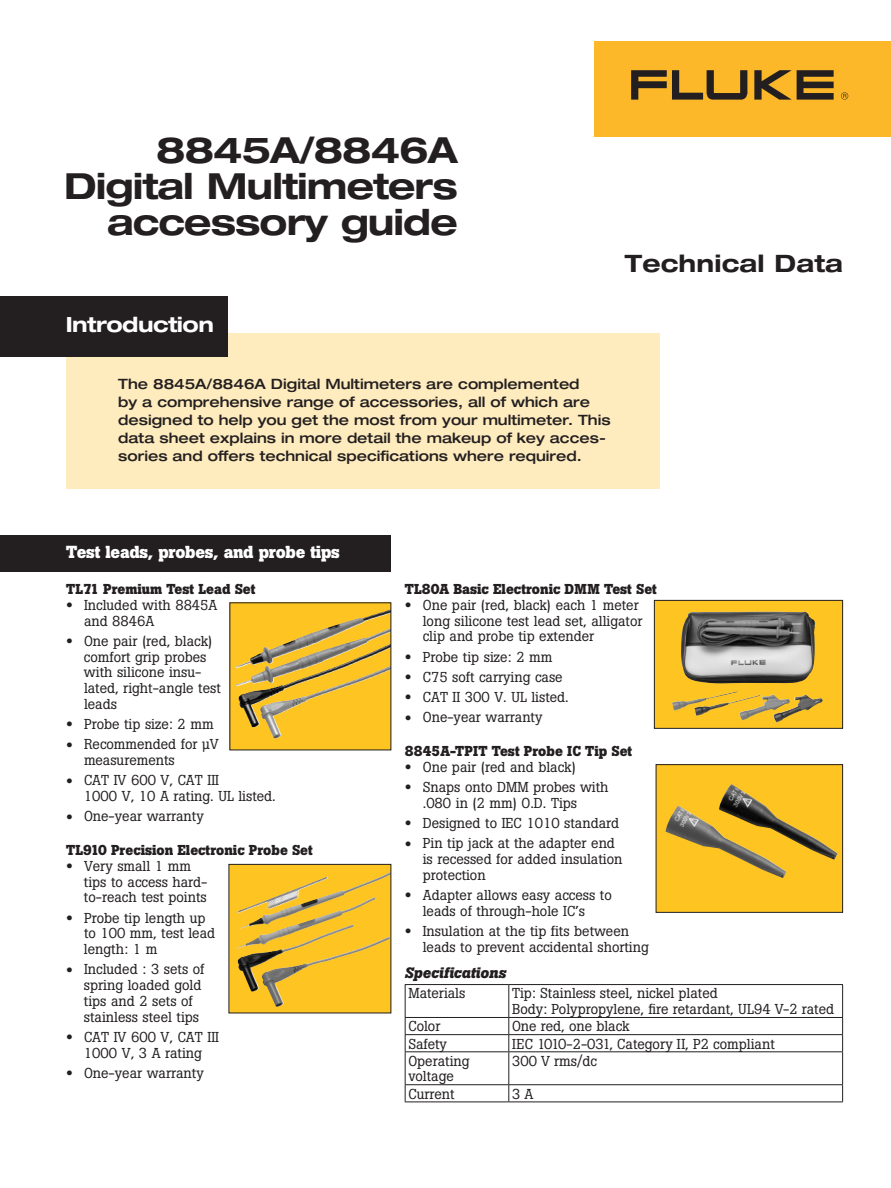
<style>
.page{position:relative;width:891px;height:1188px;background:#fff}
.page>*{position:absolute;margin:0;border:0;box-sizing:border-box;transform-origin:0 0}
.t1{font:700 expanded 36px/36px "Helvetica Neue";letter-spacing:-.025em;color:#231f20;text-align:right}
.t2{font:700 expanded 24px "Helvetica Neue";letter-spacing:.005em;color:#231f20}
.t3{font:700 expanded 21px "Helvetica Neue";letter-spacing:-.025em;color:#fff}
.t4{font:700 17.25px "Boton";letter-spacing:-.015em;color:#fff}
.t5{font:italic 700 15px "Boton";letter-spacing:-.005em;color:#231f20}
.t6{font:14.25px/15.8px "Boton";color:#231f20}
.t7{font:500 expanded 14.25px/18px "Helvetica Neue";color:#231f20}
.t8{font:700 14.25px "Boton";color:#231f20}
.s1{font-size:20.25px}
</style>
<div class="page">
<div style="left:0;top:536px;width:391px;height:36px;background:#231f20"></div>
<div style="left:594px;top:41px;width:297px;height:95px;background:#fcb828"></div>
<svg style="left:754px;top:70px;width:80px;height:30px"></svg>
<svg style="left:631px;top:70px;width:117px;height:30px"></svg>
<svg style="left:841px;top:92px;width:7px;height:8px"></svg>
<svg style="left:231px;top:866px;width:158px;height:145px;background:#e7b529"></svg>
<img style="left:236px;top:866px;width:153px;height:82px">
<div style="left:66px;top:333px;width:594px;height:155px;background:#feebbe"></div>
<div style="left:0;top:296px;width:228px;height:61px;background:#231f20"></div>
<svg style="left:232px;top:604px;width:157px;height:144px;background:#eab82c"></svg>
<img style="left:259px;top:640px;width:130px;height:99px">
<hr style="left:405px;top:984px;width:104px;height:1px;background:#231f20">
<hr style="left:405px;top:985px;width:1px;height:32px;background:#231f20">
<hr style="left:509px;top:984px;width:334px;height:1px;background:#231f20">
<hr style="left:508px;top:985px;width:1px;height:32px;background:#231f20">
<hr style="left:842px;top:985px;width:1px;height:32px;background:#231f20">
<hr style="left:405px;top:1017px;width:104px;height:1px;background:#231f20">
<hr style="left:509px;top:1017px;width:334px;height:1px;background:#231f20">
<hr style="left:405px;top:1034px;width:104px;height:1px;background:#231f20">
<svg style="left:405px;top:1018px;width:1px;height:33px"></svg>
<hr style="left:509px;top:1034px;width:334px;height:1px;background:#231f20">
<svg style="left:508px;top:1018px;width:1px;height:33px"></svg>
<svg style="left:842px;top:1018px;width:1px;height:33px"></svg>
<hr style="left:405px;top:1051px;width:104px;height:1px;background:#231f20">
<hr style="left:405px;top:1052px;width:1px;height:32px;background:#231f20">
<hr style="left:509px;top:1051px;width:334px;height:1px;background:#231f20">
<hr style="left:508px;top:1052px;width:1px;height:32px;background:#231f20">
<hr style="left:842px;top:1052px;width:1px;height:32px;background:#231f20">
<hr style="left:405px;top:1084px;width:104px;height:1px;background:#231f20">
<svg style="left:405px;top:1085px;width:1px;height:17px"></svg>
<hr style="left:509px;top:1084px;width:334px;height:1px;background:#231f20">
<svg style="left:508px;top:1085px;width:1px;height:17px"></svg>
<svg style="left:842px;top:1085px;width:1px;height:17px"></svg>
<hr style="left:405px;top:1102px;width:104px;height:1px;background:#231f20">
<hr style="left:509px;top:1102px;width:334px;height:1px;background:#231f20">
<div style="left:654px;top:600px;width:189px;height:128px;background:#fec422"></div>
<img style="left:672px;top:612px;width:143px;height:108px">
<div style="left:654px;top:600px;width:189px;height:129px;border:1px solid #231f20"></div>
<div style="left:656px;top:765px;width:187px;height:147px;background:#fec422"></div>
<img style="left:666px;top:784px;width:172px;height:94px">
<div style="left:656px;top:764px;width:187px;height:149px;border:1px solid #231f20"></div>
<h1 class="t1" style="left:64px;top:131px;width:395px">8845A/8846A<br>Digital Multimeters accessory guide</h1>
<h3 class="t3" style="left:66px;top:311px;width:150px">Introduction</h3>
<h2 class="t2" style="left:625px;top:249px;width:219px">Technical Data</h2>
<p class="t7" style="left:118px;top:375px;width:494px">The 8845A/8846A Digital Multimeters are complemented<br>by a comprehensive range of accessories, all of which are designed to help you get the most from your multimeter. This data sheet explains in more detail the makeup of key acces&shy;sories and offers technical specifications where required.</p>
<p class="t4" style="left:66px;top:542px;width:275px">Test leads, probes, and probe tips</p>
<p class="t8" style="left:66px;top:581px;width:191px">TL71 Premium Test Lead Set</p>
<p class="t6" style="left:84px;top:597px;width:135px;text-indent:-18px"><span class="s1">•</span> Included with 8845A and 8846A</p>
<p class="t6" style="left:84px;top:633px;width:138px;text-indent:-18px"><span class="s1">•</span> One pair (red, black) comfort grip probes with silicone insu&shy;lated, right-angle test leads</p>
<p class="t6" style="left:66px;top:716px;width:149px"><span class="s1">•</span> Probe tip size: 2 mm</p>
<p class="t6" style="left:84px;top:737px;width:136px;text-indent:-18px"><span class="s1">•</span> Recommended for µV measurements</p>
<p class="t6" style="left:84px;top:773px;width:193px;text-indent:-18px"><span class="s1">•</span> CAT IV 600 V, CAT III<br>1000 V, 10 A rating. UL listed.</p>
<p class="t6" style="left:66px;top:809px;width:139px"><span class="s1">•</span> One-year warranty</p>
<p class="t8" style="left:66px;top:842px;width:248px">TL910 Precision Electronic Probe Set</p>
<p class="t6" style="left:84px;top:858px;width:125px;text-indent:-18px"><span class="s1">•</span> Very small 1 mm tips to access hard&shy;to-reach test points</p>
<p class="t6" style="left:84px;top:910px;width:133px;text-indent:-18px"><span class="s1">•</span> Probe tip length up to 100 mm, test lead length: 1 m</p>
<p class="t6" style="left:84px;top:962px;width:122px;text-indent:-18px"><span class="s1">•</span> Included : 3 sets of spring loaded gold tips and 2 sets of stainless steel tips</p>
<p class="t6" style="left:66px;top:1029px;width:155px;text-align:center"><span class="s1">•</span> CAT IV 600 V, CAT III<br>1000 V, 3 A rating</p>
<p class="t6" style="left:66px;top:1065px;width:139px"><span class="s1">•</span> One-year warranty</p>
<p class="t8" style="left:405px;top:581px;width:254px">TL80A Basic Electronic DMM Test Set</p>
<p class="t6" style="left:423px;top:597px;width:221px;text-indent:-18px"><span class="s1">•</span> One pair (red, black) each 1 meter long silicone test lead set, alligator clip and probe tip extender</p>
<p class="t6" style="left:405px;top:649px;width:149px"><span class="s1">•</span> Probe tip size: 2 mm</p>
<p class="t6" style="left:405px;top:669px;width:159px"><span class="s1">•</span> C75 soft carrying case</p>
<p class="t6" style="left:405px;top:689px;width:166px"><span class="s1">•</span> CAT II 300 V. UL listed.</p>
<p class="t6" style="left:405px;top:710px;width:139px"><span class="s1">•</span> One-year warranty</p>
<p class="t8" style="left:405px;top:743px;width:229px">8845A-TPIT Test Probe IC Tip Set</p>
<p class="t6" style="left:405px;top:759px;width:173px"><span class="s1">•</span> One pair (red and black)</p>
<p class="t6" style="left:423px;top:779px;width:187px;text-indent:-18px"><span class="s1">•</span> Snaps onto DMM probes with .080 in (2 mm) O.D. Tips</p>
<p class="t6" style="left:405px;top:815px;width:216px"><span class="s1">•</span> Designed to IEC 1010 standard</p>
<p class="t6" style="left:423px;top:836px;width:201px;text-indent:-18px"><span class="s1">•</span> Pin tip jack at the adapter end is recessed for added insulation protection</p>
<p class="t6" style="left:423px;top:887px;width:190px;text-indent:-18px"><span class="s1">•</span> Adapter allows easy access to leads of through-hole IC’s</p>
<p class="t6" style="left:423px;top:923px;width:228px;text-indent:-18px"><span class="s1">•</span> Insulation at the tip fits between leads to prevent accidental shorting</p>
<p class="t5" style="left:405px;top:964px;width:103px">Specifications</p>
<p class="t6" style="left:408px;top:986px;width:59px">Materials</p>
<p class="t6" style="left:512px;top:986px;width:324px">Tip: Stainless steel, nickel plated<br>Body: Polypropylene, fire retardant, UL94 V-2 rated</p>
<p class="t6" style="left:408px;top:1019px;width:34px">Color</p>
<p class="t6" style="left:512px;top:1019px;width:119px">One red, one black</p>
<p class="t6" style="left:408px;top:1036px;width:40px">Safety</p>
<p class="t6" style="left:512px;top:1036px;width:264px">IEC 1010-2-031, Category II, P2 compliant</p>
<p class="t6" style="left:408px;top:1053px;width:63px">Operating voltage</p>
<p class="t6" style="left:512px;top:1053px;width:86px">300 V rms/dc</p>
<p class="t6" style="left:408px;top:1086px;width:48px">Current</p>
<p class="t6" style="left:512px;top:1086px;width:23px">3 A</p>
</div>
